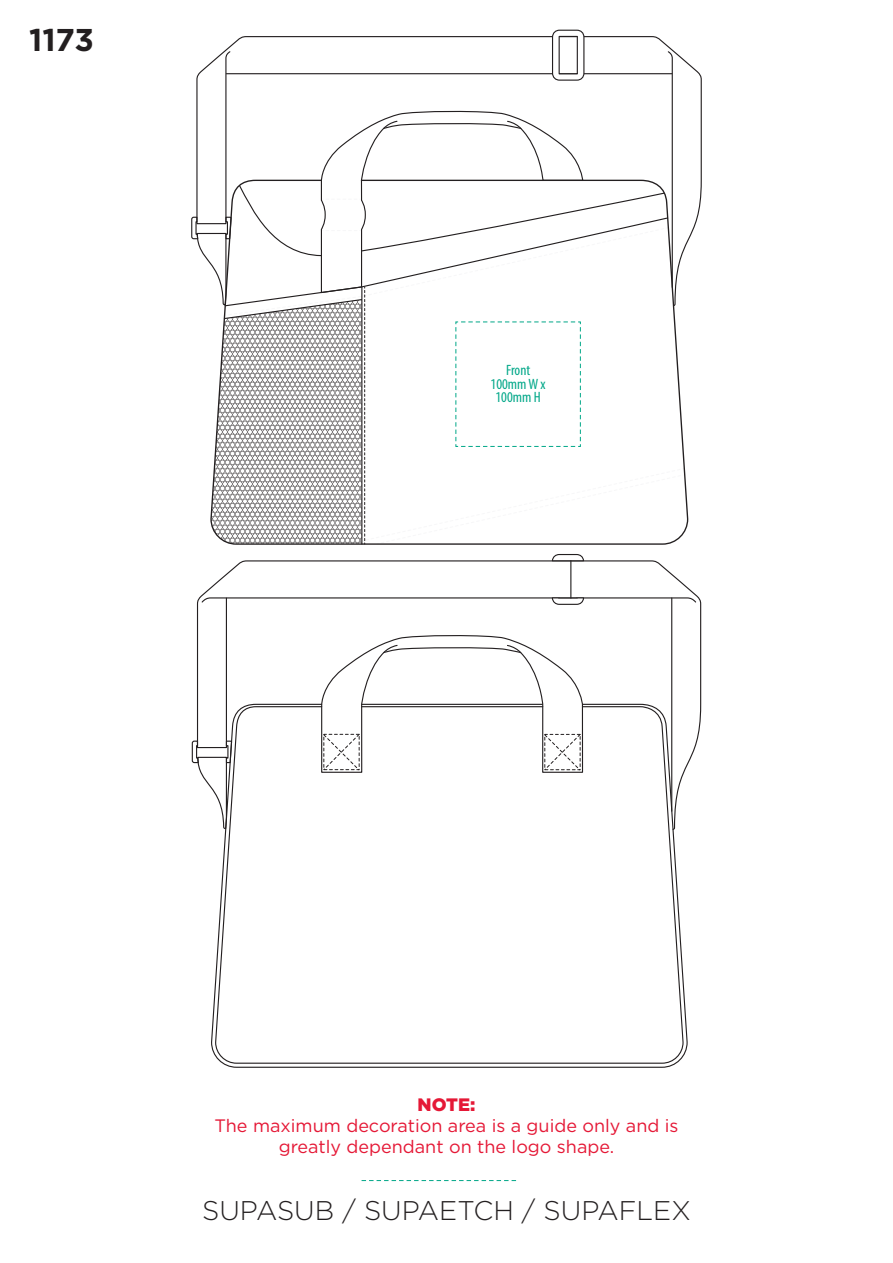
<style>
.page{position:relative;width:893px;height:1263px;background:#fff}
.page>*{position:absolute;margin:0;border:0;box-sizing:border-box;transform-origin:0 0}
.t1{font:700 31.5px "Gotham";color:#231f20}
.t2{font:300 27px "Gotham";color:#231f20}
.t3{font:18px/21px "Gotham";color:#e51836;text-align:center}
.t4{font:900 18px "Gotham";color:#e51836}
.t5{font:condensed 15px/13.5px "Myriad Pro";color:#00a788;text-align:center}
</style>
<div class="page">
<svg style="left:362px;top:1180px;width:154px;height:1px"></svg>
<svg style="left:191px;top:740px;width:5px;height:24px"></svg>
<svg style="left:196px;top:560px;width:506px;height:227px"></svg>
<svg style="left:551px;top:554px;width:34px;height:8px"></svg>
<svg style="left:201px;top:597px;width:496px;height:8px"></svg>
<svg style="left:210px;top:703px;width:478px;height:365px"></svg>
<svg style="left:215px;top:705px;width:469px;height:359px"></svg>
<svg style="left:321px;top:633px;width:263px;height:140px"></svg>
<hr style="left:570px;top:561px;width:1px;height:37px;background:#231f20">
<hr style="left:362px;top:706px;width:181px;height:1px;background:#231f20">
<svg style="left:191px;top:29px;width:493px;height:515px"></svg>
<h1 class="t1" style="left:29px;top:22px;width:67px">1173</h1>
<p class="t5" style="left:491px;top:363px;width:57px">Front<br>100mm W x<br>100mm H</p>
<p class="t4" style="left:418px;top:1094px;width:59px">NOTE:</p>
<p class="t3" style="left:214px;top:1114px;width:465px">The maximum decoration area is a guide only and is greatly dependant on the logo shape.</p>
<h2 class="t2" style="left:202px;top:1195px;width:490px">SUPASUB / SUPAETCH / SUPAFLEX</h2>
</div>
